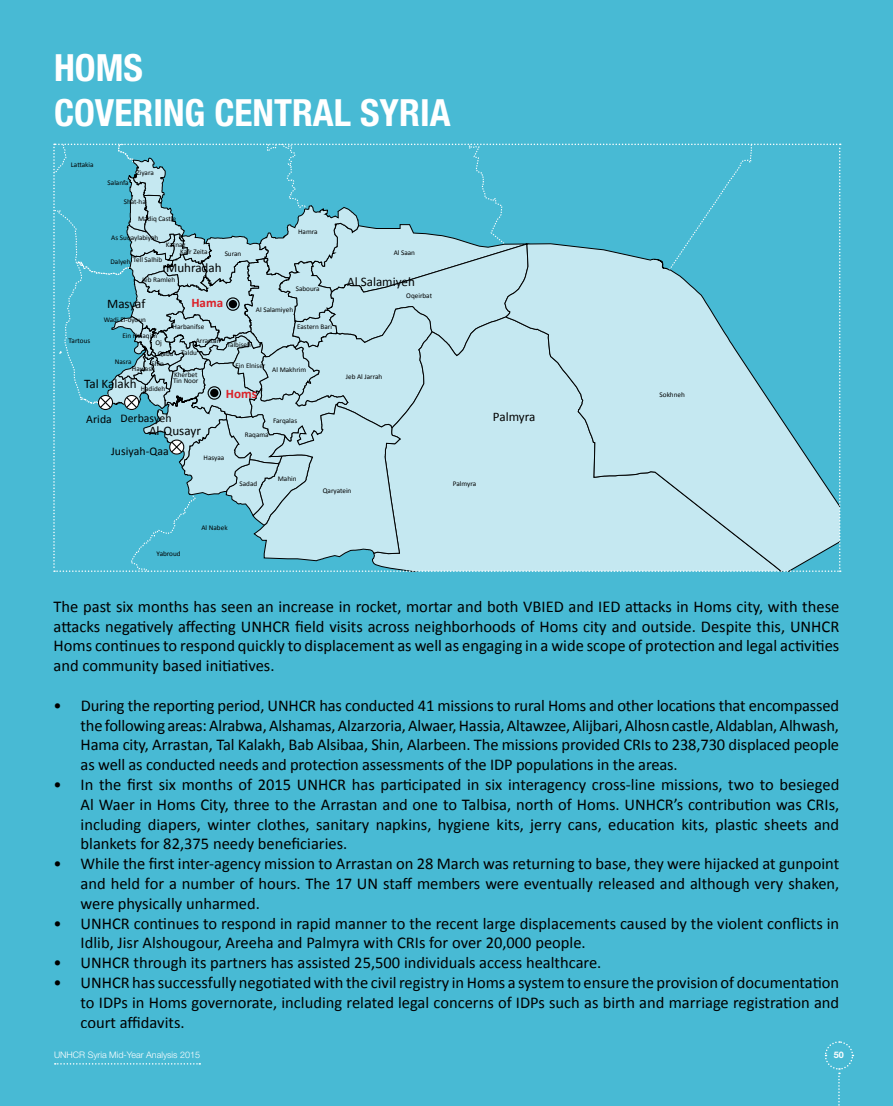
<style>
.page{position:relative;width:893px;height:1106px;background:#48bad4}
.page>*{position:absolute;margin:0;border:0;box-sizing:border-box;transform-origin:0 0}
.t1{font:700 condensed 37.5px/45px "Helvetica Neue LT Pro";color:#fff}
.t2{font:16.5px/19.8px "Calibri";color:#000;text-align:justify}
.t3{font:13.05px "Calibri";color:#010101}
.t4{font:700 13.05px "Calibri";color:#db2128}
.t5{font:11.7px "Calibri";color:#010101}
.t6{font:300 9px "Helvetica Neue LT Pro";color:#fff}
.t7{font:700 9px "Helvetica Neue LT Pro";color:#fff}
.t8{font:7.2px/6.4px "Calibri";color:#010101}
</style>
<div class="page">
<svg style="left:824px;top:1041px;width:30px;height:65px"></svg>
<svg style="left:55px;top:1063px;width:145px;height:1px"></svg>
<svg style="left:53px;top:144px;width:788px;height:428px"></svg>
<h1 class="t1" style="left:54px;top:44px;width:398px">HOMS<br>COVERING CENTRAL SYRIA</h1>
<p class="t8" style="left:71px;top:162px;width:24px">Lattakia</p>
<p class="t8" style="left:69px;top:338px;width:23px">Tartous</p>
<p class="t8" style="left:108px;top:179px;width:23px">Salanfa</p>
<p class="t8" style="left:136px;top:169px;width:19px">Ziyara</p>
<p class="t8" style="left:124px;top:198px;width:24px">Shat-ha</p>
<p class="t8" style="left:138px;top:215px;width:40px">Madiq Castle</p>
<p class="t8" style="left:111px;top:234px;width:48px">As Suqaylabiyah</p>
<p class="t8" style="left:110px;top:258px;width:22px">Dalyeh</p>
<p class="t8" style="left:166px;top:242px;width:21px">Karnaz</p>
<p class="t8" style="left:180px;top:249px;width:29px">Kafr Zeita</p>
<p class="t8" style="left:225px;top:250px;width:18px">Suran</p>
<p class="t8" style="left:133px;top:256px;width:30px">Tell Salhib</p>
<p class="t3" style="left:166px;top:259px;width:57px">Muhradah</p>
<p class="t8" style="left:142px;top:276px;width:35px">Jeb Ramleh</p>
<p class="t3" style="left:107px;top:296px;width:40px">Masyaf</p>
<p class="t4" style="left:191px;top:294px;width:33px">Hama</p>
<p class="t8" style="left:104px;top:316px;width:44px">Wadi El-oyoun</p>
<p class="t8" style="left:173px;top:323px;width:33px">Harbanifse</p>
<p class="t8" style="left:298px;top:228px;width:21px">Hamra</p>
<p class="t8" style="left:296px;top:286px;width:25px">Saboura</p>
<p class="t8" style="left:256px;top:306px;width:39px">Al Salamiyeh</p>
<p class="t8" style="left:297px;top:323px;width:36px">Eastern Bari</p>
<p class="t8" style="left:122px;top:332px;width:36px">Ein Halaqim</p>
<p class="t8" style="left:155px;top:340px;width:8px">Oj</p>
<p class="t8" style="left:196px;top:337px;width:26px">Arrastan</p>
<p class="t8" style="left:227px;top:341px;width:25px">Talbiseh</p>
<p class="t8" style="left:158px;top:351px;width:17px">Qabu</p>
<p class="t8" style="left:181px;top:349px;width:17px">Taldu</p>
<p class="t8" style="left:115px;top:358px;width:18px">Nasra</p>
<p class="t8" style="left:151px;top:360px;width:14px">Shin</p>
<p class="t8" style="left:235px;top:362px;width:32px">Ein Elniser</p>
<p class="t8" style="left:132px;top:365px;width:24px">Hawash</p>
<p class="t8" style="left:272px;top:366px;width:35px">Al Makhrim</p>
<p class="t8" style="left:173px;top:371px;width:27px">Kherbet<br>Tin Noor</p>
<p class="t3" style="left:84px;top:376px;width:54px">Tal Kalakh</p>
<p class="t8" style="left:141px;top:385px;width:26px">Hadideh</p>
<p class="t4" style="left:226px;top:385px;width:33px">Homs</p>
<p class="t5" style="left:86px;top:411px;width:87px">Arida Derbasyeh</p>
<p class="t5" style="left:111px;top:443px;width:59px">Jusiyah-Qaa</p>
<p class="t3" style="left:149px;top:422px;width:53px">Al-Qusayr</p>
<p class="t8" style="left:204px;top:454px;width:22px">Hasyaa</p>
<p class="t8" style="left:273px;top:417px;width:26px">Farqalas</p>
<p class="t8" style="left:245px;top:432px;width:25px">Raqama</p>
<p class="t8" style="left:394px;top:249px;width:23px">Al Saan</p>
<p class="t3" style="left:347px;top:273px;width:69px">Al Salamiyeh</p>
<p class="t8" style="left:406px;top:292px;width:27px">Oqeirbat</p>
<p class="t8" style="left:346px;top:373px;width:38px">Jeb Al Jarrah</p>
<p class="t8" style="left:157px;top:550px;width:25px">Yabroud</p>
<p class="t8" style="left:240px;top:481px;width:19px">Sadad</p>
<p class="t8" style="left:201px;top:524px;width:28px">Al Nabek</p>
<p class="t8" style="left:278px;top:475px;width:20px">Mahin</p>
<p class="t8" style="left:323px;top:487px;width:30px">Qaryatein</p>
<p class="t3" style="left:493px;top:408px;width:44px">Palmyra</p>
<p class="t8" style="left:453px;top:480px;width:25px">Palmyra</p>
<p class="t8" style="left:660px;top:391px;width:27px">Sokhneh</p>
<p class="t2" style="left:54px;top:596px;width:787px">The past six months has seen an increase in rocket, mortar and both VBIED and IED attacks in Homs city, with these attacks negatively affecting UNHCR field visits across neighborhoods of Homs city and outside. Despite this, UNHCR Homs continues to respond quickly to displacement as well as engaging in a wide scope of protection and legal activities and community based initiatives.</p>
<p class="t2" style="left:81px;top:695px;width:760px;text-indent:-27px">• During the reporting period, UNHCR has conducted 41 missions to rural Homs and other locations that encompassed the following areas: Alrabwa, Alshamas, Alzarzoria, Alwaer, Hassia, Altawzee, Alijbari, Alhosn castle, Aldablan, Alhwash, Hama city, Arrastan, Tal Kalakh, Bab Alsibaa, Shin, Alarbeen. The missions provided CRIs to 238,730 displaced people as well as conducted needs and protection assessments of the IDP populations in the areas.</p>
<p class="t2" style="left:81px;top:774px;width:760px;text-indent:-27px">• In the first six months of 2015 UNHCR has participated in six interagency cross-line missions, two to besieged Al Waer in Homs City, three to the Arrastan and one to Talbisa, north of Homs. UNHCR’s contribution was CRIs, including diapers, winter clothes, sanitary napkins, hygiene kits, jerry cans, education kits, plastic sheets and blankets for 82,375 needy beneficiaries.</p>
<p class="t2" style="left:81px;top:854px;width:760px;text-indent:-27px">• While the first inter-agency mission to Arrastan on 28 March was returning to base, they were hijacked at gunpoint and held for a number of hours. The 17 UN staff members were eventually released and although very shaken, were physically unharmed.</p>
<p class="t2" style="left:81px;top:913px;width:760px;text-indent:-27px">• UNHCR continues to respond in rapid manner to the recent large displacements caused by the violent conflicts in<br>Idlib, Jisr Alshougour, Areeha and Palmyra with CRIs for over 20,000 people.</p>
<p class="t2" style="left:54px;top:953px;width:549px">• UNHCR through its partners has assisted 25,500 individuals access healthcare.</p>
<p class="t2" style="left:81px;top:972px;width:760px;text-indent:-27px">• UNHCR has successfully negotiated with the civil registry in Homs a system to ensure the provision of documentation to IDPs in Homs governorate, including related legal concerns of IDPs such as birth and marriage registration and court affidavits.</p>
<p class="t6" style="left:54px;top:1049px;width:148px">UNHCR Syria Mid-Year Analysis 2015</p>
<p class="t7" style="left:834px;top:1049px;width:12px">50</p>
</div>
